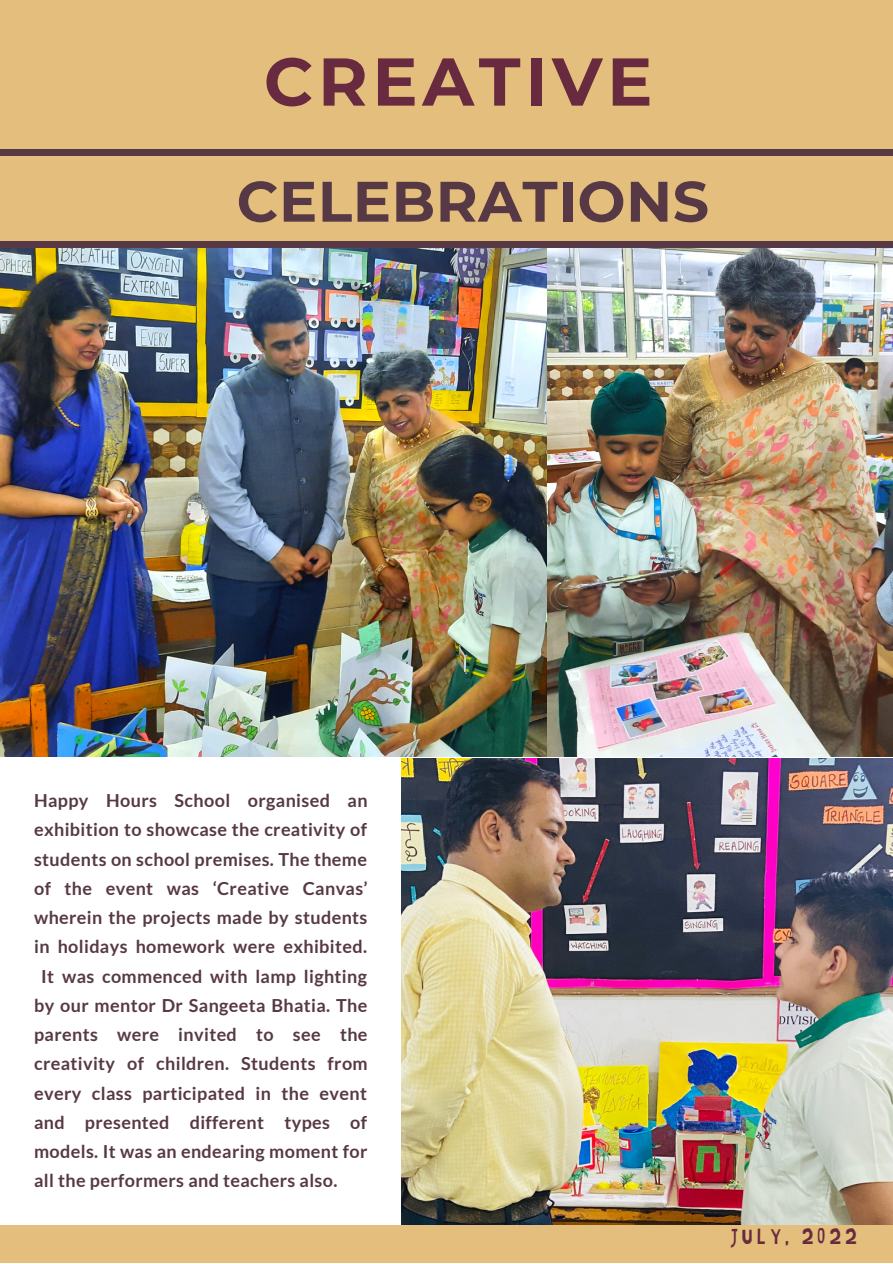
<style>
.page{position:relative;width:893px;height:1264px;background:#fff}
.page>*{position:absolute;margin:0;border:0;box-sizing:border-box;transform-origin:0 0}
.t1{font:700 67.5px "Montserrat";letter-spacing:.07em;color:#672a3f}
.t2{font:700 57px "Montserrat";letter-spacing:.01em;color:#573945}
.t3{font:21px "Jingleberry";letter-spacing:.2em;color:#672a3f}
.t4{font:700 18px "Lato";letter-spacing:.02em;color:#573945}
</style>
<div class="page">
<img style="left:402px;top:758px;width:490px;height:466px">
<div style="left:0;top:0;width:892px;height:284px;background:#e4be7c"></div>
<img style="left:546px;top:247px;width:346px;height:510px">
<img style="left:0;top:247px;width:546px;height:509px">
<div style="left:0;top:150px;width:892px;height:5px;background:#573945"></div>
<div style="left:0;top:241px;width:892px;height:6px;background:#573945"></div>
<div style="left:0;top:1224px;width:892px;height:38px;background:#e4be7c"></div>
<h1 class="t1" style="left:264px;top:40px;width:390px">CREATIVE</h1>
<h2 class="t2" style="left:237px;top:166px;width:474px">CELEBRATIONS</h2>
<p class="t4" style="left:34px;top:789px;width:335px">Happy Hours School organised an</p>
<p class="t4" style="left:34px;top:818px;width:334px">exhibition to showcase the creativity of</p>
<p class="t4" style="left:34px;top:847px;width:334px">students on school premises. The theme</p>
<p class="t4" style="left:34px;top:877px;width:335px">of the event was ‘Creative Canvas’</p>
<p class="t4" style="left:34px;top:906px;width:335px">wherein the projects made by students</p>
<p class="t4" style="left:34px;top:935px;width:334px">in holidays homework were exhibited.</p>
<p class="t4" style="left:41px;top:964px;width:327px">It was commenced with lamp lighting</p>
<p class="t4" style="left:34px;top:994px;width:335px">by our mentor Dr Sangeeta Bhatia. The</p>
<p class="t4" style="left:34px;top:1023px;width:335px">parents were invited to see the</p>
<p class="t4" style="left:34px;top:1052px;width:335px">creativity of children. Students from</p>
<p class="t4" style="left:34px;top:1081px;width:334px">every class participated in the event</p>
<p class="t4" style="left:34px;top:1110px;width:334px">and presented different types of</p>
<p class="t4" style="left:34px;top:1140px;width:335px">models. It was an endearing moment for</p>
<p class="t4" style="left:34px;top:1169px;width:305px">all the performers and teachers also.</p>
<p class="t3" style="left:731px;top:1227px;width:127px">JULY, 2022</p>
</div>
